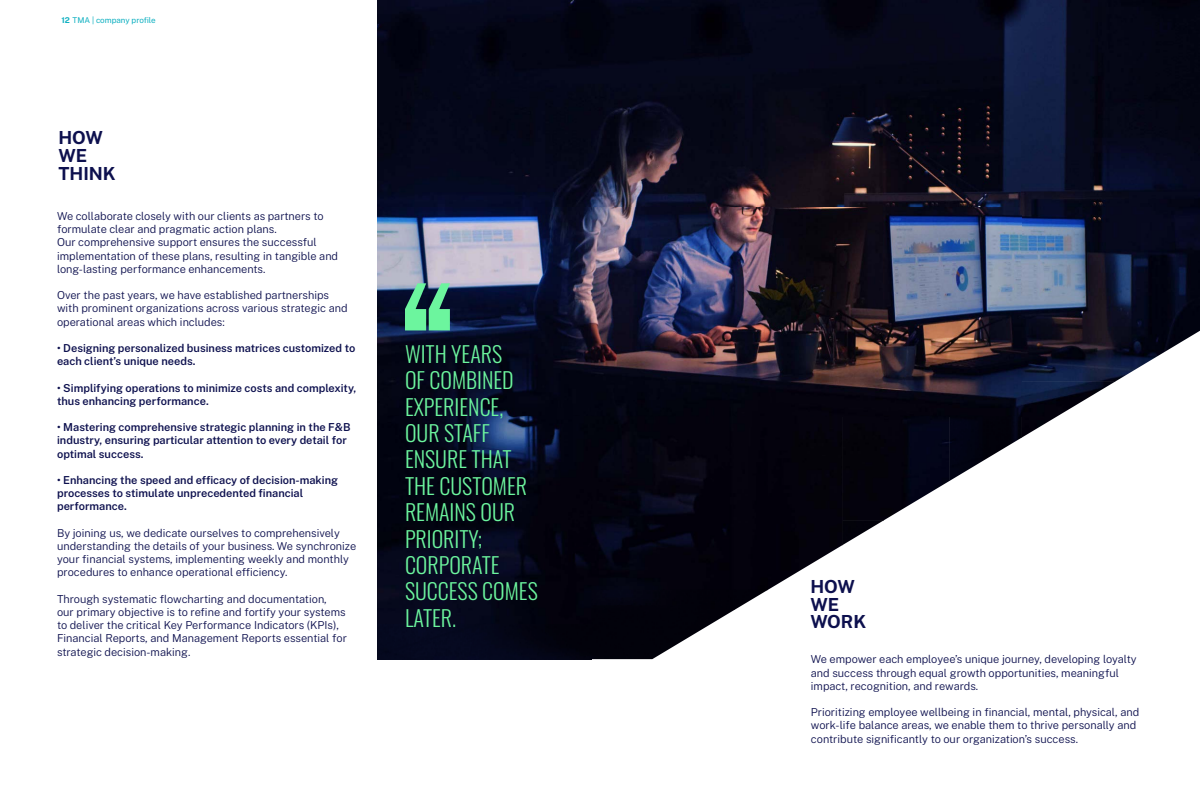
<style>
.page{position:relative;width:1200px;height:800px;background:#fff}
.page>*{position:absolute;margin:0;border:0;box-sizing:border-box;transform-origin:0 0}
.t1{font:300 22px/26.4px "Oswald";color:#6cf59e}
.t2{font:700 18px/17.6px "Public Sans";color:#0d104e}
.t3{font:300 11px/13.2px "Public Sans";color:#0d104e}
.t4{font:600 11px/13.2px "Public Sans";color:#0d104e}
.t5{font:8px "Public Sans";letter-spacing:-.005em;color:#0eb0c1}
.t6{font:700 8px "Public Sans";color:#0eb0c1}
</style>
<div class="page">
<img style="left:377px;top:0;width:644px;height:416px">
<img style="left:1021px;top:0;width:179px;height:382px">
<img style="left:1021px;top:381px;width:72px;height:57px">
<img style="left:1093px;top:381px;width:22px;height:14px">
<img style="left:377px;top:416px;width:214px;height:243px">
<img style="left:591px;top:416px;width:252px;height:174px">
<img style="left:842px;top:416px;width:107px;height:104px">
<img style="left:949px;top:416px;width:73px;height:65px">
<img style="left:842px;top:520px;width:42px;height:25px">
<img style="left:591px;top:590px;width:144px;height:69px">
<img style="left:735px;top:590px;width:33px;height:20px">
<svg style="left:405px;top:283px;width:45px;height:47px;background:#53b081"></svg>
<p class="t6" style="left:61px;top:15px;width:10px">12</p>
<p class="t5" style="left:92px;top:15px;width:65px">| company profile</p>
<h2 class="t2" style="left:58px;top:128px;width:59px">HOW<br>WE<br>THINK</h2>
<p class="t3" style="left:57px;top:209px;width:283px">We collaborate closely with our clients as partners to formulate clear and pragmatic action plans.<br>Our comprehensive support ensures the successful implementation of these plans, resulting in tangible and long-lasting performance enhancements.</p>
<p class="t3" style="left:57px;top:288px;width:292px">Over the past years, we have established partnerships with prominent organizations across various strategic and operational areas which includes:</p>
<p class="t4" style="left:57px;top:341px;width:300px">• Designing personalized business matrices customized to each client’s unique needs.</p>
<p class="t4" style="left:57px;top:380px;width:301px">• Simplifying operations to minimize costs and complexity, thus enhancing performance.</p>
<p class="t4" style="left:57px;top:420px;width:295px">• Mastering comprehensive strategic planning in the F&amp;B industry, ensuring particular attention to every detail for optimal success.</p>
<p class="t4" style="left:57px;top:473px;width:283px">• Enhancing the speed and efficacy of decision-making processes to stimulate unprecedented financial performance.</p>
<p class="t3" style="left:57px;top:526px;width:301px">By joining us, we dedicate ourselves to comprehensively understanding the details of your business. We synchronize your financial systems, implementing weekly and monthly procedures to enhance operational efficiency.</p>
<p class="t3" style="left:57px;top:592px;width:291px">Through systematic flowcharting and documentation,<br>our primary objective is to refine and fortify your systems to deliver the critical Key Performance Indicators (KPIs), Financial Reports, and Management Reports essential for strategic decision-making.</p>
<h1 class="t1" style="left:405px;top:338px;width:134px">WITH YEARS<br>OF COMBINED<br>EXPERIENCE,<br>OUR STAFF<br>ENSURE THAT<br>THE CUSTOMER<br>REMAINS OUR<br>PRIORITY;<br>CORPORATE<br>SUCCESS COMES<br>LATER.</h1>
<h2 class="t2" style="left:810px;top:577px;width:57px">HOW<br>WE<br>WORK</h2>
<p class="t3" style="left:811px;top:652px;width:327px">We empower each employee’s unique journey, developing loyalty and success through equal growth opportunities, meaningful impact, recognition, and rewards.</p>
<p class="t3" style="left:811px;top:705px;width:330px">Prioritizing employee wellbeing in financial, mental, physical, and work-life balance areas, we enable them to thrive personally and contribute significantly to our organization’s success.</p>
</div>
